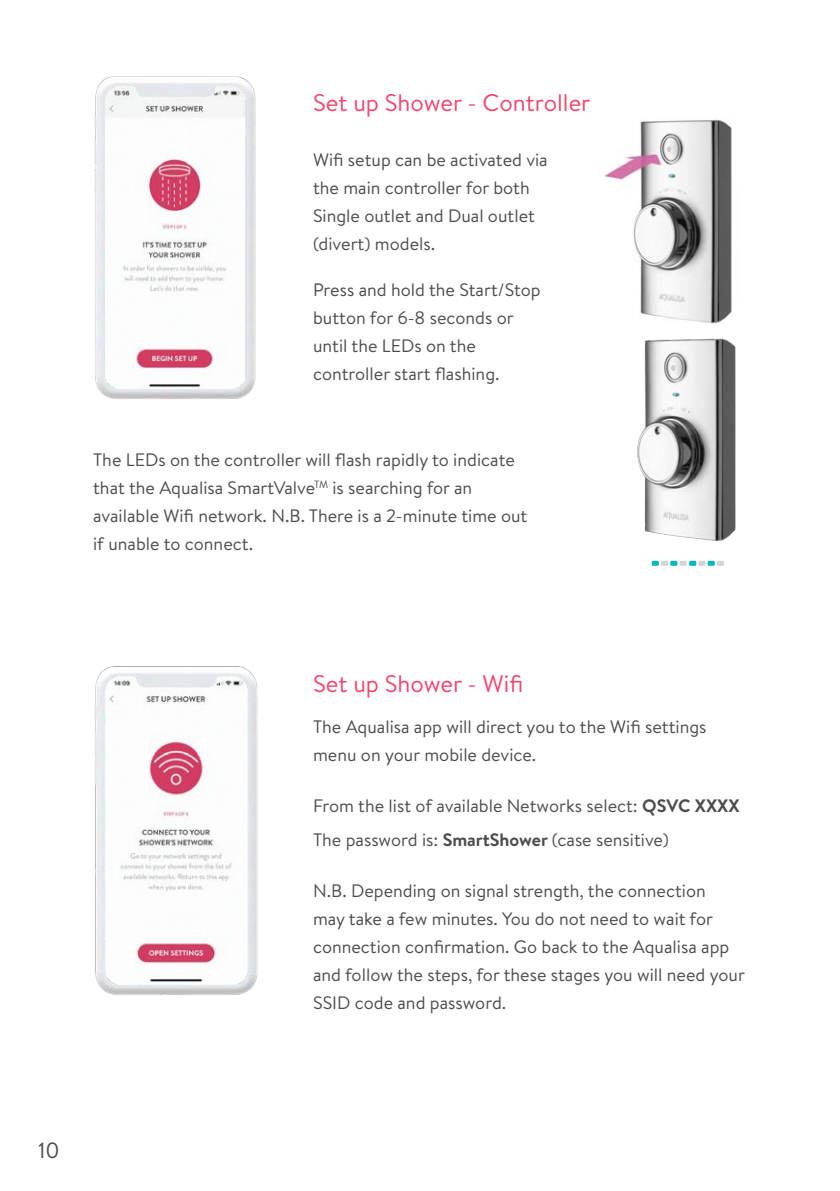
<style>
.page{position:relative;width:840px;height:1191px;background:#fff}
.page>*{position:absolute;margin:0;border:0;box-sizing:border-box;transform-origin:0 0}
.t1{font:24px "Brandon Text";color:#ef466e}
.t2{font:22px "Brandon Text";color:#4b4c4d}
.t3{font:18px/28px "Brandon Text";color:#4b4c4d}
.s1{font-weight:700}
</style>
<div class="page">
<img style="left:94px;top:666px;width:164px;height:329px">
<svg style="left:651px;top:561px;width:72px;height:5px"></svg>
<img style="left:94px;top:77px;width:162px;height:322px">
<img style="left:604px;top:119px;width:128px;height:205px">
<img style="left:637px;top:338px;width:99px;height:203px">
<p class="t1" style="left:313px;top:86px;width:279px">Set up Shower - Controller</p>
<p class="t3" style="left:313px;top:145px;width:236px">Wifi setup can be activated via the main controller for both<br>Single outlet and Dual outlet (divert) models.</p>
<p class="t3" style="left:313px;top:275px;width:229px">Press and hold the Start/Stop button for 6-8 seconds or until the LEDs on the controller start flashing.</p>
<p class="t3" style="left:93px;top:445px;width:435px">The LEDs on the controller will flash rapidly to indicate that the Aqualisa SmartValve<sup>TM</sup> is searching for an available Wifi network. N.B. There is a 2-minute time out if unable to connect.</p>
<p class="t1" style="left:313px;top:667px;width:211px">Set up Shower - Wifi</p>
<p class="t3" style="left:313px;top:712px;width:395px">The Aqualisa app will direct you to the Wifi settings menu on your mobile device.</p>
<p class="t3" style="left:313px;top:788px;width:428px;line-height:33.6px">From the list of available Networks select: <span class="s1">QSVC XXXX<br></span>The password is: <span class="s1">SmartShower</span> (case sensitive)</p>
<p class="t3" style="left:313px;top:876px;width:433px">N.B. Depending on signal strength, the connection<br>may take a few minutes. You do not need to wait for connection confirmation. Go back to the Aqualisa app and follow the steps, for these stages you will need your SSID code and password.</p>
<p class="t2" style="left:38px;top:1134px;width:23px">10</p>
</div>
